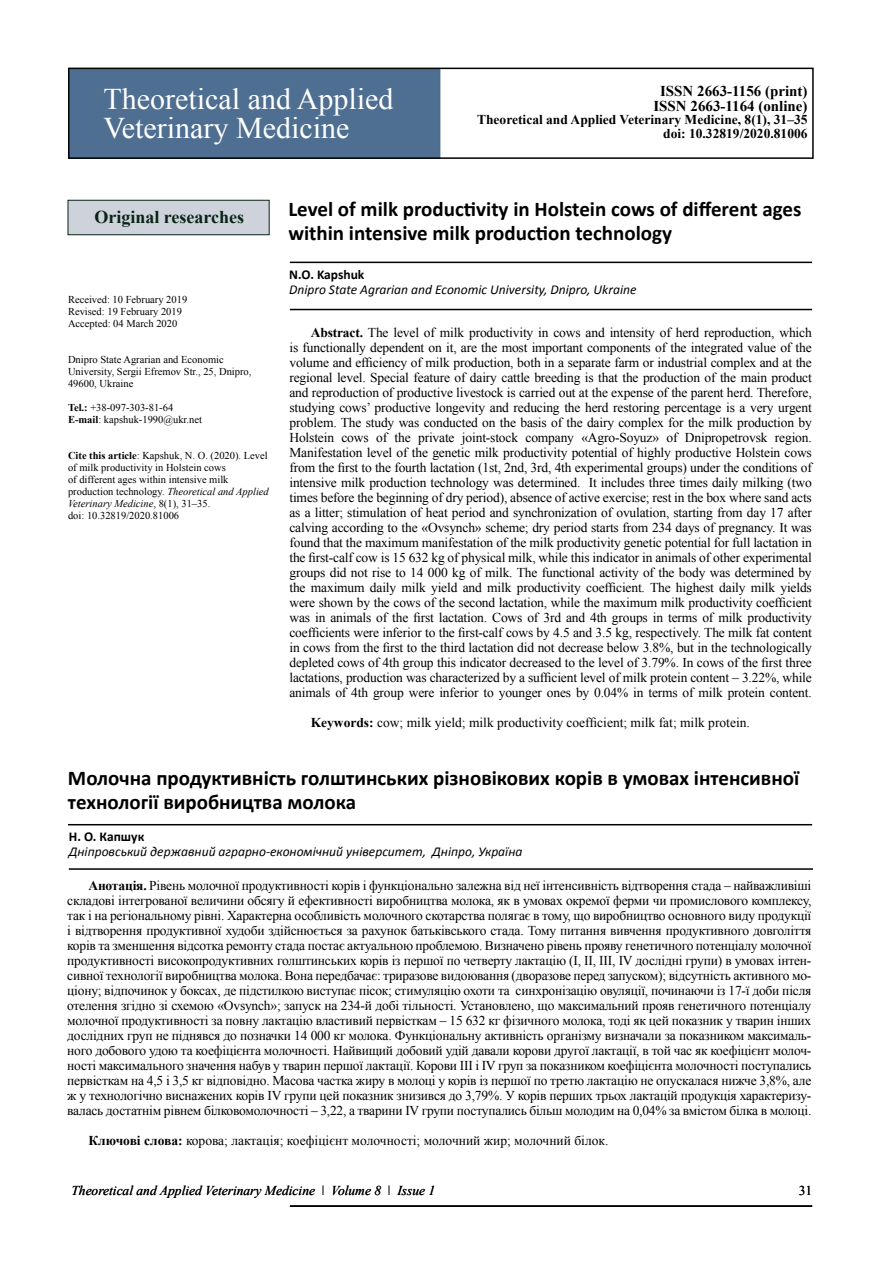
<style>
.page{position:relative;width:893px;height:1263px;background:#fff}
.page>*{position:absolute;margin:0;border:0;box-sizing:border-box;transform-origin:0 0}
.t1{font:30px/28.5px "Times New Roman";color:#fff}
.t2{font:700 21px/24px "Calibri";color:#000}
.t3{font:700 18px "Times New Roman";color:#0a2317}
.t4{font:700 15px/15px "Times New Roman";color:#000;text-align:center}
.t5{font:13.5px/15px "Times New Roman";letter-spacing:-.01em;color:#000;text-align:justify}
.t6{font:italic 13.5px "Calibri";color:#000}
.t7{font:700 13.5px/13.5px "Times New Roman";color:#000;text-align:right}
.t8{font:italic 13.5px "Times New Roman";color:#020203}
.t9{font:700 13.5px "Calibri";color:#000}
.t10{font:13.5px "Times New Roman";color:#020203}
.t11{font:10.5px/12px "Times New Roman";color:#000}
.s1{font-weight:700}
.s2{font-style:italic}
</style>
<div class="page">
<div style="left:71px;top:71px;width:370px;height:85px;background:#4e6f91"></div>
<div style="left:68px;top:68px;width:746px;height:91px;border:2px solid #000"></div>
<hr style="left:290px;top:1205px;width:522px;height:2px;background:#000">
<hr style="left:68px;top:824px;width:744px;height:1px;background:#000">
<hr style="left:69px;top:868px;width:744px;height:2px;background:#000">
<hr style="left:290px;top:262px;width:522px;height:1px;background:#000">
<hr style="left:290px;top:309px;width:522px;height:1px;background:#000">
<div style="left:68px;top:200px;width:202px;height:35px;background:#ced3db;border:1px solid #0a2318"></div>
<h1 class="t1" style="left:104px;top:85px;width:291px">Theoretical and Applied<br>Veterinary Medicine</h1>
<p class="t4" style="left:653px;top:83px;width:156px">ISSN 2663-1156 (print)<br>ISSN 2663-1164 (online)</p>
<p class="t7" style="left:477px;top:113px;width:332px">Theoretical and Applied Veterinary Medicine, 8(1), 31‒35 doi: 10.32819/2020.81006</p>
<h3 class="t3" style="left:94px;top:205px;width:151px">Оriginal researches</h3>
<p class="t11" style="left:68px;top:293px;width:121px">Received: 10 February 2019<br>Revised: 19 February 2019<br>Accepted: 04 March 2020</p>
<p class="t11" style="left:68px;top:353px;width:185px">Dnipro State Agrarian and Economic<br>University, Sergii Efremov Str., 25, Dnipro,<br>49600, Ukraine</p>
<p class="t11" style="left:68px;top:401px;width:135px"><span class="s1">Tel.:</span> +38-097-303-81-64<br><span class="s1">E-mail</span>: kapshuk-1990@ukr.net</p>
<p class="t11" style="left:68px;top:449px;width:202px"><span class="s1">Cite this article</span>: Kapshuk, N. O. (2020). Level of milk productivity in Holstein cows<br>of different ages within intensive milk production technology. <span class="s2">Theoretical and Applied Veterinary Medicine</span>, 8(1), 31‒35.<br>doi: 10.32819/2020.81006</p>
<h2 class="t2" style="left:288px;top:197px;width:515px">Level of milk productivity in Holstein cows of different ages within intensive milk production technology</h2>
<p class="t9" style="left:289px;top:265px;width:77px">N.O. Kapshuk</p>
<p class="t6" style="left:289px;top:280px;width:349px">Dnipro State Agrarian and Economic University, Dnipro, Ukraine</p>
<p class="t5" style="left:289px;top:325px;width:524px;text-indent:21px"><span class="s1">Abstract.</span> The level of milk productivity in cows and intensity of herd reproduction, which is functionally dependent on it, are the most important components of the integrated value of the volume and efficiency of milk production, both in a separate farm or industrial complex and at the regional level. Special feature of dairy cattle breeding is that the production of the main product and reproduction of productive livestock is carried out at the expense of the parent herd. Therefore, studying cows’ productive longevity and reducing the herd restoring percentage is a very urgent problem. The study was conducted on the basis of the dairy complex for the milk production by Holstein cows of the private joint-stock company «Agro-Soyuz» of Dnipropetrovsk region.<br>Manifestation level of the genetic milk productivity potential of highly productive Holstein cows from the first to the fourth lactation (1st, 2nd, 3rd, 4th experimental groups) under the conditions of intensive milk production technology was determined. It includes three times daily milking (two times before the beginning of dry period), absence of active exercise; rest in the box where sand acts as a litter; stimulation of heat period and synchronization of ovulation, starting from day 17 after calving according to the «Ovsynch» scheme; dry period starts from 234 days of pregnancy. It was found that the maximum manifestation of the milk productivity genetic potential for full lactation in the first-calf cow is 15 632 kg of physical milk, while this indicator in animals of other experimental groups did not rise to 14 000 kg of milk. The functional activity of the body was determined by the maximum daily milk yield and milk productivity coefficient. The highest daily milk yields were shown by the cows of the second lactation, while the maximum milk productivity coefficient was in animals of the first lactation. Cows of 3rd and 4th groups in terms of milk productivity coefficients were inferior to the first-calf cows by 4.5 and 3.5 kg, respectively. The milk fat content in cows from the first to the third lactation did not decrease below 3.8%, but in the technologically depleted cows of 4th group this indicator decreased to the level of 3.79%. In cows of the first three lactations, production was characterized by a sufficient level of milk protein content – 3.22%, while animals of 4th group were inferior to younger ones by 0.04% in terms of milk protein content.</p>
<p class="t5" style="left:311px;top:715px;width:441px"><span class="s1">Keywords:</span> cow; milk yield; milk productivity coefficient; milk fat; milk protein.</p>
<h2 class="t2" style="left:68px;top:766px;width:733px">Молочна продуктивність голштинських різновікових корів в умовах інтенсивної технології виробництва молока</h2>
<p class="t9" style="left:69px;top:827px;width:77px">Н. О. Капшук</p>
<p class="t6" style="left:69px;top:842px;width:455px">Дніпровський державний аграрно-економічний університет, Дніпро, Україна</p>
<p class="t5" style="left:67px;top:877px;width:746px;text-indent:21px"><span class="s1">Анотація.</span> Рівень молочної продуктивності корів і функціонально залежна від неї інтенсивність відтворення стада – найважливіші складові інтегрованої величини обсягу й ефективності виробництва молока, як в умовах окремої ферми чи промислового комплексу, так і на регіональному рівні. Характерна особливість молочного скотарства полягає в тому, що виробництво основного виду продукції і відтворення продуктивної худоби здійснюється за рахунок батьківського стада. Тому питання вивчення продуктивного довголіття корів та зменшення відсотка ремонту стада постає актуальною проблемою. Визначено рівень прояву генетичного потенціалу молочної продуктивності високопродуктивних голштинських корів із першої по четверту лактацію (I, II, III, IV дослідні групи) в умовах інтен&shy;сивної технології виробництва молока. Вона передбачає: триразове видоювання (дворазове перед запуском); відсутність активного мо&shy;ціону; відпочинок у боксах, де підстилкою виступає пісок; стимуляцію охоти та синхронізацію овуляції, починаючи із 17-ї доби після отелення згідно зі схемою «Ovsynch»; запуск на 234-й добі тільності. Установлено, що максимальний прояв генетичного потенціалу молочної продуктивності за повну лактацію властивий первісткам – 15 632 кг фізичного молока, тоді як цей показник у тварин інших дослідних груп не піднявся до позначки 14 000 кг молока. Функціональну активність організму визначали за показником максималь&shy;ного добового удою та коефіцієнта молочності. Найвищий добовий удій давали корови другої лактації, в той час як коефіцієнт молоч&shy;ності максимального значення набув у тварин першої лактації. Корови III і IV груп за показником коефіцієнта молочності поступались первісткам на 4,5 і 3,5 кг відповідно. Масова частка жиру в молоці у корів із першої по третю лактацію не опускалася нижче 3,8%, але ж у технологічно виснажених корів IV групи цей показник знизився до 3,79%. У корів перших трьох лактацій продукція характеризу&shy;валась достатнім рівнем білковомолочності – 3,22, а тварини IV групи поступались більш молодим на 0,04% за вмістом білка в молоці.</p>
<p class="t5" style="left:88px;top:1132px;width:521px"><span class="s1">Ключові слова:</span> корова; лактація; коефіцієнт молочності; молочний жир; молочний білок.</p>
<p class="t8" style="left:71px;top:1181px;width:245px">Theoretical and Applied Veterinary Medicine</p>
<p class="t8" style="left:331px;top:1181px;width:105px">Volume 8 Issue 1</p>
<p class="t10" style="left:799px;top:1181px;width:15px">31</p>
</div>
